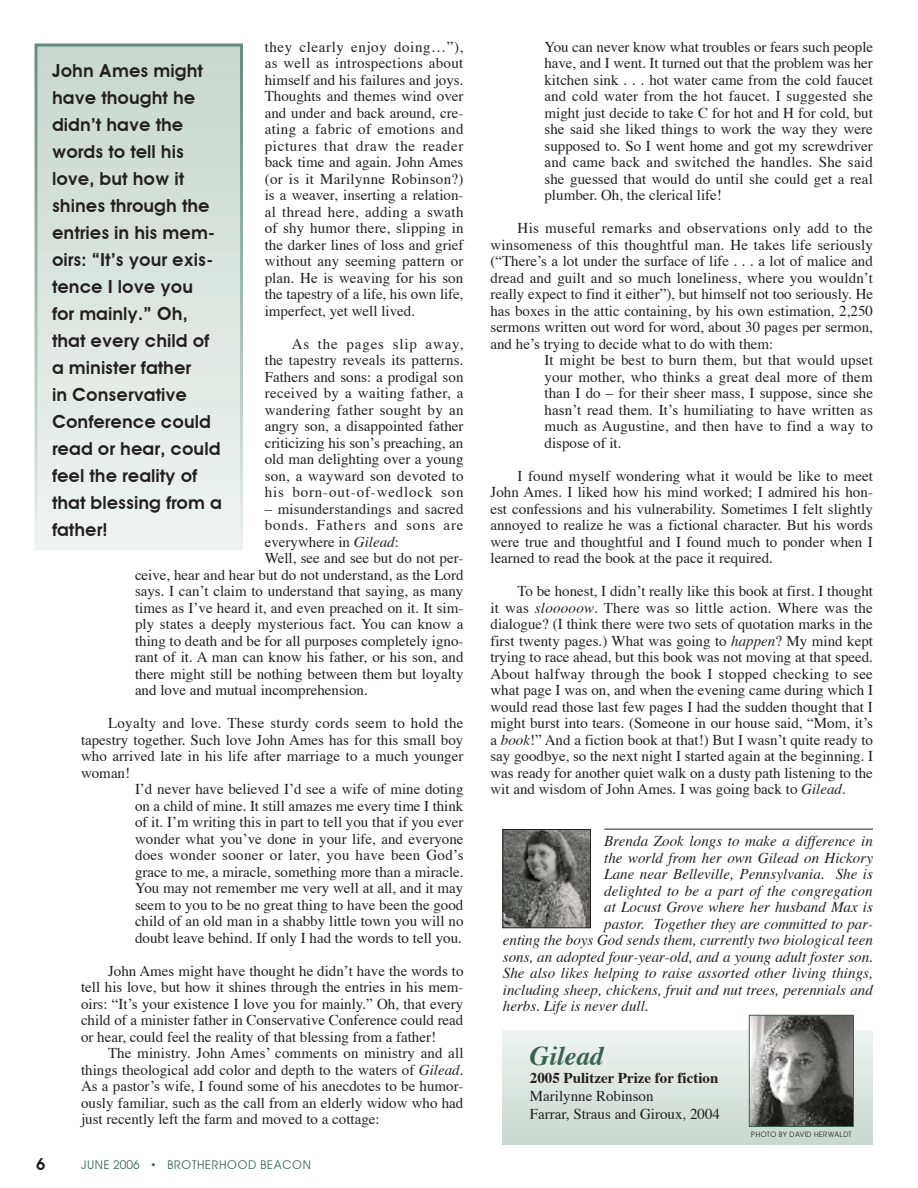
<style>
.page{position:relative;width:918px;height:1188px;background:#fff}
.page>*{position:absolute;margin:0;border:0;box-sizing:border-box;transform-origin:0 0}
.t1{font:italic 700 27px "Times";color:#376350}
.t2{font:600 18px/27px "Avant Garde";color:#231f20}
.t3{font:600 16.5px "Avant Garde";color:#231f20}
.t4{font:15px/16.5px "Times";color:#231f20;text-align:justify}
.t5{font:italic 15px "Times";color:#231f20}
.t6{font:700 15px "Times";color:#231f20}
.t7{font:15px "Times";letter-spacing:.055em;color:#231f20}
.t8{font:12px "Avant Garde";color:#376350}
.t9{font:7.5px "Avant Garde";letter-spacing:-.005em;color:#231f20}
.s1{font-style:italic}
</style>
<div class="page">
<div style="left:503px;top:1030px;width:370px;height:114px;background:linear-gradient(to bottom,#eff4f2,#cad7d0)"></div>
<div style="left:36px;top:45px;width:206px;height:504px;background:linear-gradient(to bottom,#c9d6d0,#eff4f2)"></div>
<div style="left:34px;top:44px;width:209px;height:507px;border:3px solid #fff"></div>
<hr style="left:604px;top:829px;width:269px;height:1px;background:#231f20">
<img style="left:504px;top:831px;width:85px;height:95px">
<div style="left:502px;top:829px;width:89px;height:99px;border:1px solid #231f20"></div>
<img style="left:751px;top:1017px;width:101px;height:108px">
<div style="left:749px;top:1015px;width:105px;height:112px;border:1px solid #376350"></div>
<p class="t4" style="left:265px;top:37px;width:200px">they clearly enjoy doing…”), as well as introspections about himself and his failures and joys.<br>Thoughts and themes wind over and under and back around, cre&shy;ating a fabric of emotions and pictures that draw the reader back time and again. John Ames (or is it Marilynne Robinson?) is a weaver, inserting a relation&shy;al thread here, adding a swath of shy humor there, slipping in the darker lines of loss and grief without any seeming pattern or plan. He is weaving for his son the tapestry of a life, his own life, imperfect, yet well lived.</p>
<p class="t4" style="left:265px;top:334px;width:200px;text-indent:27px">As the pages slip away, the tapestry reveals its patterns.<br>Fathers and sons: a prodigal son received by a waiting father, a wandering father sought by an angry son, a disappointed father criticizing his son’s preaching, an old man delighting over a young son, a wayward son devoted to his born-out-of-wedlock son</p>
<p class="t4" style="left:265px;top:499px;width:200px">– misunderstandings and sacred</p>
<p class="t7" style="left:265px;top:511px;width:200px">bonds. Fathers and sons are</p>
<p class="t4" style="left:265px;top:532px;width:136px">everywhere in <span class="s1">Gilead</span>:</p>
<p class="t4" style="left:265px;top:549px;width:200px">Well, see and see but do not per-</p>
<p class="t4" style="left:135px;top:565px;width:330px">ceive, hear and hear but do not understand, as the Lord</p>
<p class="t4" style="left:135px;top:582px;width:330px">says. I can’t claim to understand that saying, as many</p>
<p class="t4" style="left:135px;top:598px;width:330px">times as I’ve heard it, and even preached on it. It sim-</p>
<p class="t4" style="left:135px;top:615px;width:330px">ply states a deeply mysterious fact. You can know a</p>
<p class="t4" style="left:135px;top:631px;width:330px">thing to death and be for all purposes completely igno-</p>
<p class="t4" style="left:135px;top:648px;width:330px">rant of it. A man can know his father, or his son, and</p>
<p class="t4" style="left:135px;top:664px;width:330px">there might still be nothing between them but loyalty</p>
<p class="t4" style="left:135px;top:681px;width:234px">and love and mutual incomprehension.</p>
<p class="t4" style="left:81px;top:714px;width:384px;text-indent:27px">Loyalty and love. These sturdy cords seem to hold the tapestry together. Such love John Ames has for this small boy who arrived late in his life after marriage to a much younger woman!</p>
<p class="t4" style="left:135px;top:780px;width:330px">I’d never have believed I’d see a wife of mine doting on a child of mine. It still amazes me every time I think of it. I’m writing this in part to tell you that if you ever wonder what you’ve done in your life, and everyone does wonder sooner or later, you have been God’s grace to me, a miracle, something more than a miracle.<br>You may not remember me very well at all, and it may seem to you to be no great thing to have been the good child of an old man in a shabby little town you will no doubt leave behind. If only I had the words to tell you.</p>
<p class="t4" style="left:81px;top:961px;width:384px;text-indent:27px">John Ames might have thought he didn’t have the words to tell his love, but how it shines through the entries in his mem&shy;oirs: “It’s your existence I love you for mainly.” Oh, that every child of a minister father in Conservative Conference could read or hear, could feel the reality of that blessing from a father!</p>
<p class="t4" style="left:81px;top:1044px;width:384px;text-indent:27px">The ministry. John Ames’ comments on ministry and all things theological add color and depth to the waters of <span class="s1">Gilead</span>.<br>As a pastor’s wife, I found some of his anecdotes to be humor&shy;ously familiar, such as the call from an elderly widow who had just recently left the farm and moved to a cottage:</p>
<p class="t2" style="left:52px;top:57px;width:171px">John Ames might have thought he didn’t have the words to tell his love, but how it shines through the entries in his mem&shy;oirs: “It’s your exis&shy;tence I love you<br>for mainly.” Oh, that every child of a minister father<br>in Conservative<br>Conference could read or hear, could feel the reality of that blessing from a father!</p>
<p class="t3" style="left:36px;top:1154px;width:11px">6</p>
<p class="t8" style="left:81px;top:1157px;width:232px">JUNE 2006 • BROTHERHOOD BEACON</p>
<p class="t4" style="left:544px;top:37px;width:330px">You can never know what troubles or fears such people have, and I went. It turned out that the problem was her kitchen sink . . . hot water came from the cold faucet and cold water from the hot faucet. I suggested she might just decide to take C for hot and H for cold, but she said she liked things to work the way they were supposed to. So I went home and got my screwdriver and came back and switched the handles. She said she guessed that would do until she could get a real plumber. Oh, the clerical life!</p>
<p class="t4" style="left:490px;top:219px;width:384px;text-indent:27px">His museful remarks and observations only add to the winsomeness of this thoughtful man. He takes life seriously (“There’s a lot under the surface of life . . . a lot of malice and dread and guilt and so much loneliness, where you wouldn’t really expect to find it either”), but himself not too seriously. He has boxes in the attic containing, by his own estimation, 2,250 sermons written out word for word, about 30 pages per sermon, and he’s trying to decide what to do with them:</p>
<p class="t4" style="left:544px;top:351px;width:330px">It might be best to burn them, but that would upset your mother, who thinks a great deal more of them than I do – for their sheer mass, I suppose, since she hasn’t read them. It’s humiliating to have written as much as Augustine, and then have to find a way to dispose of it.</p>
<p class="t4" style="left:490px;top:466px;width:384px;text-indent:27px">I found myself wondering what it would be like to meet John Ames. I liked how his mind worked; I admired his hon&shy;est confessions and his vulnerability. Sometimes I felt slightly annoyed to realize he was a fictional character. But his words were true and thoughtful and I found much to ponder when I learned to read the book at the pace it required.</p>
<p class="t4" style="left:490px;top:582px;width:384px;text-indent:27px">To be honest, I didn’t really like this book at first. I thought it was <span class="s1">slooooow</span>. There was so little action. Where was the dialogue? (I think there were two sets of quotation marks in the first twenty pages.) What was going to <span class="s1">happen</span>? My mind kept trying to race ahead, but this book was not moving at that speed.<br>About halfway through the book I stopped checking to see what page I was on, and when the evening came during which I would read those last few pages I had the sudden thought that I might burst into tears. (Someone in our house said, “Mom, it’s a <span class="s1">book</span>!” And a fiction book at that!) But I wasn’t quite ready to say goodbye, so the next night I started again at the beginning. I was ready for another quiet walk on a dusty path listening to the wit and wisdom of John Ames. I was going back to <span class="s1">Gilead</span>.</p>
<p class="t5" style="left:604px;top:827px;width:270px">Brenda Zook longs to make a difference in</p>
<p class="t5" style="left:604px;top:844px;width:270px">the world from her own Gilead on Hickory</p>
<p class="t5" style="left:604px;top:860px;width:270px">Lane near Belleville, Pennsylvania. She is</p>
<p class="t5" style="left:604px;top:877px;width:270px">delighted to be a part of the congregation</p>
<p class="t5" style="left:604px;top:893px;width:270px">at Locust Grove where her husband Max is</p>
<p class="t5" style="left:604px;top:910px;width:270px">pastor. Together they are committed to par-</p>
<p class="t5" style="left:503px;top:926px;width:371px">enting the boys God sends them, currently two biological teen</p>
<p class="t5" style="left:503px;top:943px;width:372px">sons, an adopted four-year-old, and a young adult foster son.</p>
<p class="t5" style="left:503px;top:959px;width:372px">She also likes helping to raise assorted other living things,</p>
<p class="t5" style="left:503px;top:976px;width:372px">including sheep, chickens, fruit and nut trees, perennials and</p>
<p class="t5" style="left:503px;top:992px;width:147px">herbs. Life is never dull.</p>
<h1 class="t1" style="left:530px;top:1031px;width:75px">Gilead</h1>
<p class="t6" style="left:530px;top:1064px;width:190px">2005 Pulitzer Prize for fiction</p>
<p class="t4" style="left:530px;top:1086px;width:192px;line-height:18px">Marilynne Robinson<br>Farrar, Straus and Giroux, 2004</p>
<p class="t9" style="left:751px;top:1129px;width:102px">PHOTO BY DAVID HERWALDT</p>
</div>
